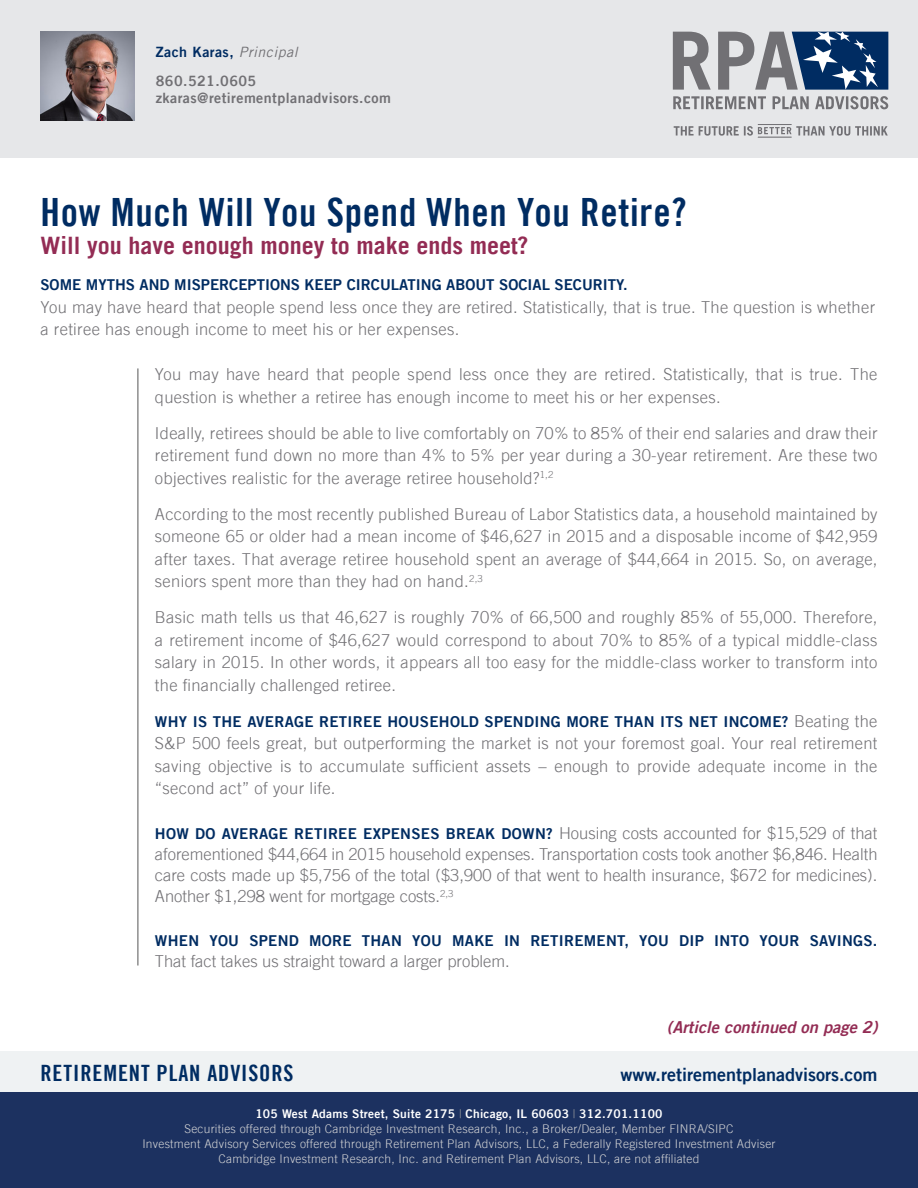
<style>
.page{position:relative;width:918px;height:1188px;background:#fff}
.page>*{position:absolute;margin:0;border:0;box-sizing:border-box;transform-origin:0 0}
.t1{font:39px "Trade Gothic LT Bold Cond Twenty";letter-spacing:.02em;color:#002c62}
.t2{font:700 24px "Trade Gothic LT";color:#932c54}
.t3{font:22.5px "Trade Gothic LT Bold Cond Twenty";letter-spacing:.04em;color:#002c62}
.t4{font:18px "Trade Gothic LT Bold Two";color:#002c62}
.t5{font:300 16.5px/22.5px "Trade Gothic LT";letter-spacing:.02em;color:#717074;text-align:justify}
.t6{font:300 16.5px "Trade Gothic LT";color:#717074}
.t7{font:italic 16.5px "Trade Gothic LT Bold Two";color:#932c54}
.t8{font:15px "Trade Gothic LT Bold Two";letter-spacing:.02em;color:#002c62}
.t9{font:15px "Trade Gothic LT Bold Two";color:#002c62}
.t10{font:14.25px "Trade Gothic LT Bold Two";letter-spacing:.03em;color:#717074}
.t11{font:14.25px "Trade Gothic LT Bold Two";letter-spacing:.03em;color:#002c62}
.t12{font:300 12px "Trade Gothic LT";letter-spacing:.02em;color:#d1d2d4}
.t13{font:12px "Trade Gothic LT Bold Two";letter-spacing:.02em;color:#fff}
.s1{font-family:"Trade Gothic LT";font-style:italic;color:#717074}
.s2{font-family:"Trade Gothic LT";font-weight:300;font-size:16.5px;color:#717074}
.s3{font-family:"Trade Gothic LT";font-weight:300;color:#9c9ea0}
</style>
<div class="page">
<div style="left:0;top:0;width:918px;height:158px;background:#e6e7e9"></div>
<svg style="left:673px;top:96px;width:215px;height:13px"></svg>
<svg style="left:673px;top:32px;width:215px;height:58px"></svg>
<svg style="left:674px;top:126px;width:214px;height:10px"></svg>
<hr style="left:758px;top:137px;width:34px;height:1px;background:#717074">
<hr style="left:758px;top:124px;width:34px;height:1px;background:#717074">
<div style="left:0;top:1052px;width:918px;height:136px;background:#eff2f3"></div>
<div style="left:0;top:1092px;width:918px;height:96px;background:#1c3160"></div>
<hr style="left:138px;top:368px;width:1px;height:598px;background:#545555">
<img style="left:40px;top:32px;width:95px;height:89px">
<p class="t11" style="left:156px;top:43px;width:143px">Zach Karas, <span class="s1">Principal</span></p>
<p class="t10" style="left:156px;top:72px;width:102px">860.521.0605</p>
<p class="t10" style="left:156px;top:89px;width:237px">zkaras@retirementplanadvisors.com</p>
<p class="t1" style="left:40px;top:188px;width:648px">How Much Will You Spend When You Retire?</p>
<p class="t2" style="left:40px;top:231px;width:489px">Will you have enough money to make ends meet?</p>
<p class="t9" style="left:40px;top:276px;width:589px">SOME MYTHS AND MISPERCEPTIONS KEEP CIRCULATING ABOUT SOCIAL SECURITY.</p>
<p class="t5" style="left:40px;top:295px;width:836px">You may have heard that people spend less once they are retired. Statistically, that is true. The question is whether a retiree has enough income to meet his or her expenses.</p>
<p class="t5" style="left:155px;top:363px;width:724px">You may have heard that people spend less once they are retired. Statistically, that is true. The question is whether a retiree has enough income to meet his or her expenses.</p>
<p class="t5" style="left:155px;top:422px;width:724px">Ideally, retirees should be able to live comfortably on 70% to 85% of their end salaries and draw their retirement fund down no more than 4% to 5% per year during a 30-year retirement. Are these two objectives realistic for the average retiree household?<sup>1,2</sup></p>
<p class="t5" style="left:155px;top:503px;width:724px">According to the most recently published Bureau of Labor Statistics data, a household maintained by someone 65 or older had a mean income of $46,627 in 2015 and a disposable income of $42,959 after taxes. That average retiree household spent an average of $44,664 in 2015. So, on average, seniors spent more than they had on hand.<sup>2,3</sup></p>
<p class="t5" style="left:155px;top:606px;width:724px">Basic math tells us that 46,627 is roughly 70% of 66,500 and roughly 85% of 55,000. Therefore, a retirement income of $46,627 would correspond to about 70% to 85% of a typical middle-class salary in 2015. In other words, it appears all too easy for the middle-class worker to transform into the financially challenged retiree.</p>
<p class="t8" style="left:155px;top:712px;width:724px">WHY IS THE AVERAGE RETIREE HOUSEHOLD SPENDING MORE THAN ITS NET INCOME? <span class="s2">Beating the</span></p>
<p class="t5" style="left:155px;top:732px;width:724px">S&amp;P 500 feels great, but outperforming the market is not your foremost goal. Your real retirement saving objective is to accumulate sufficient assets – enough to provide adequate income in the “second act” of your life.</p>
<p class="t8" style="left:155px;top:825px;width:724px">HOW DO AVERAGE RETIREE EXPENSES BREAK DOWN? <span class="s2">Housing costs accounted for $15,529 of that</span></p>
<p class="t5" style="left:155px;top:844px;width:724px;line-height:21px">aforementioned $44,664 in 2015 household expenses. Transportation costs took another $6,846. Health care costs made up $5,756 of the total ($3,900 of that went to health insurance, $672 for medicines).<br>Another $1,298 went for mortgage costs.<sup>2,3</sup></p>
<p class="t8" style="left:155px;top:931px;width:724px">WHEN YOU SPEND MORE THAN YOU MAKE IN RETIREMENT, YOU DIP INTO YOUR SAVINGS.</p>
<p class="t6" style="left:155px;top:951px;width:356px">That fact takes us straight toward a larger problem.</p>
<p class="t7" style="left:667px;top:1017px;width:212px">(Article continued on page 2)</p>
<p class="t3" style="left:40px;top:1060px;width:255px">RETIREMENT PLAN ADVISORS</p>
<p class="t4" style="left:621px;top:1064px;width:258px">www.retirementplanadvisors.com</p>
<p class="t13" style="left:255px;top:1106px;width:409px">105 West Adams Street, Suite 2175 <span class="s3">|</span> Chicago, IL 60603 <span class="s3">|</span> 312.701.1100</p>
<p class="t12" style="left:184px;top:1121px;width:551px">Securities offered through Cambridge Investment Research, Inc., a Broker/Dealer, Member FINRA/SIPC</p>
<p class="t12" style="left:142px;top:1136px;width:635px">Investment Advisory Services offered through Retirement Plan Advisors, LLC, a Federally Registered Investment Adviser</p>
<p class="t12" style="left:219px;top:1151px;width:482px">Cambridge Investment Research, Inc. and Retirement Plan Advisors, LLC, are not affiliated</p>
</div>
